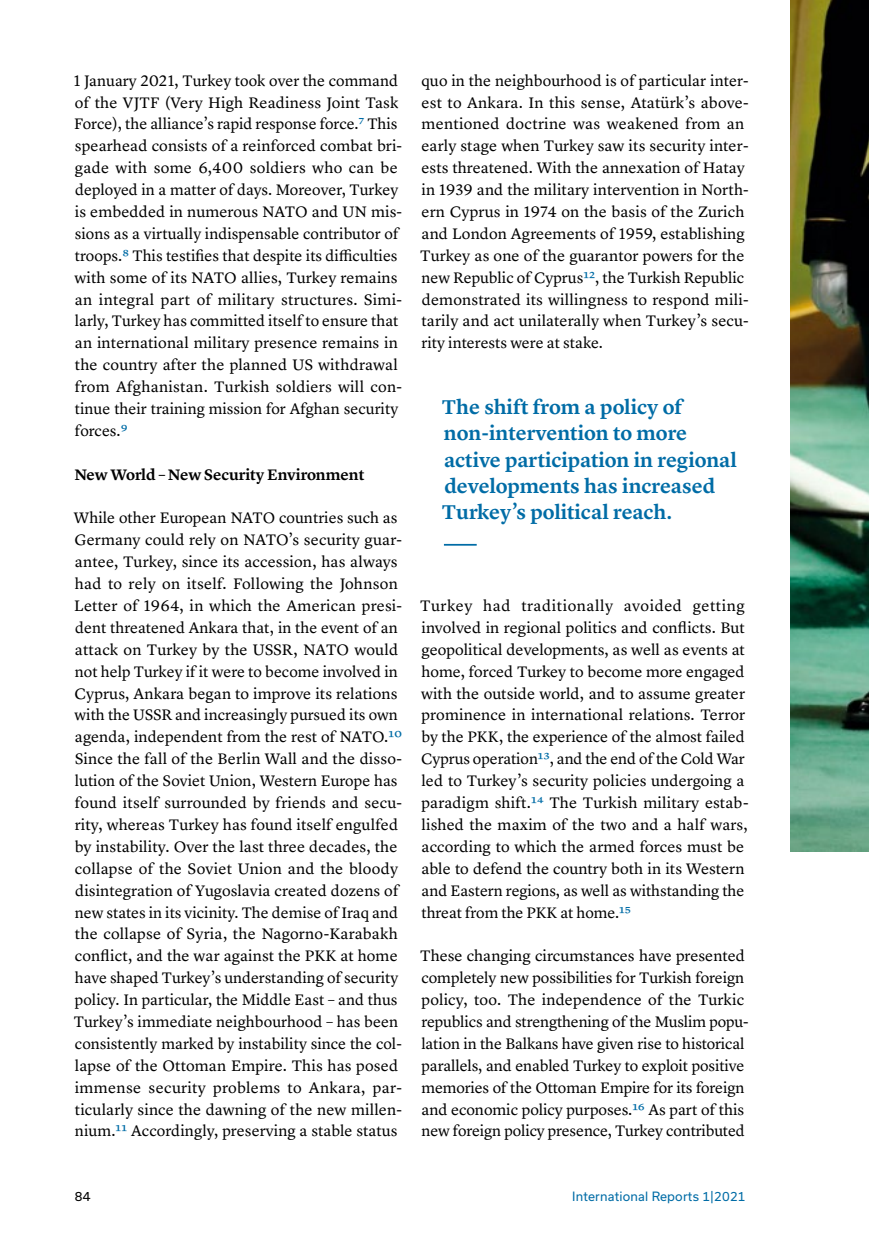
<style>
.page{position:relative;width:869px;height:1246px;background:#fff}
.page>*{position:absolute;margin:0;border:0;box-sizing:border-box;transform-origin:0 0}
.t1{font:600 20.65px/26.2px "Lyon Text";letter-spacing:-.005em;color:#006ca6}
.t2{font:15.75px/21.9px "Lyon Text";letter-spacing:.005em;color:#000}
.t3{font:600 15.75px "Lyon Text";letter-spacing:-.005em;color:#000}
.t4{font:12.25px "Usual";letter-spacing:.015em;color:#006ca6}
.t5{font:12.25px "Usual";color:#000}
.s1{color:#006ca6}
</style>
<div class="page">
<hr style="left:443px;top:544px;width:33px;height:1px;background:#006ca6">
<img style="left:790px;top:0;width:78px;height:851px">
<p class="t2" style="left:74px;top:68px;width:329px">1 January 2021, Turkey took over the command of the VJTF (Very High Readiness Joint Task Force), the alliance’s rapid response force.<span class="s1">7</span> This spearhead consists of a reinforced combat bri&shy;gade with some 6,400 soldiers who can be deployed in a matter of days. Moreover, Turkey is embedded in numerous NATO and UN mis&shy;sions as a virtually indispensable contributor of troops.<span class="s1">8</span> This testifies that despite its difficulties with some of its NATO allies, Turkey remains an integral part of military structures. Simi&shy;larly, Turkey has committed itself to ensure that an international military presence remains in the country after the planned US withdrawal from Afghanistan. Turkish soldiers will con&shy;tinue their training mission for Afghan security forces.<span class="s1">9</span></p>
<p class="t3" style="left:74px;top:462px;width:291px">New World – New Security Environment</p>
<p class="t2" style="left:74px;top:506px;width:330px">While other European NATO countries such as Germany could rely on NATO’s security guar&shy;antee, Turkey, since its accession, has always had to rely on itself. Following the Johnson Letter of 1964, in which the American presi&shy;dent threatened Ankara that, in the event of an attack on Turkey by the USSR, NATO would not help Turkey if it were to become involved in Cyprus, Ankara began to improve its relations with the USSR and increasingly pursued its own agenda, independent from the rest of NATO.<span class="s1">10<br></span>Since the fall of the Berlin Wall and the disso&shy;lution of the Soviet Union, Western Europe has found itself surrounded by friends and secu&shy;rity, whereas Turkey has found itself engulfed by instability. Over the last three decades, the collapse of the Soviet Union and the bloody disintegration of Yugoslavia created dozens of new states in its vicinity. The demise of Iraq and the collapse of Syria, the Nagorno-Karabakh conflict, and the war against the PKK at home have shaped Turkey’s understanding of security policy. In particular, the Middle East – and thus Turkey’s immediate neighbourhood – has been consistently marked by instability since the col&shy;lapse of the Ottoman Empire. This has posed immense security problems to Ankara, par&shy;ticularly since the dawning of the new millen&shy;nium.<span class="s1">11</span> Accordingly, preserving a stable status</p>
<p class="t2" style="left:420px;top:68px;width:330px">quo in the neighbourhood is of particular inter&shy;est to Ankara. In this sense, Atatürk’s above&shy;mentioned doctrine was weakened from an early stage when Turkey saw its security inter&shy;ests threatened. With the annexation of Hatay in 1939 and the military intervention in North&shy;ern Cyprus in 1974 on the basis of the Zurich and London Agreements of 1959, establishing Turkey as one of the guarantor powers for the new Republic of Cyprus<span class="s1">12</span>, the Turkish Republic demonstrated its willingness to respond mili&shy;tarily and act unilaterally when Turkey’s secu&shy;rity interests were at stake.</p>
<h1 class="t1" style="left:442px;top:392px;width:296px">The shift from a policy of non-intervention to more active participation in regional developments has increased<br>Turkey’s political reach.</h1>
<p class="t2" style="left:420px;top:593px;width:330px">Turkey had traditionally avoided getting involved in regional politics and conflicts. But geopolitical developments, as well as events at home, forced Turkey to become more engaged with the outside world, and to assume greater prominence in international relations. Terror by the PKK, the experience of the almost failed Cyprus operation<span class="s1">13</span>, and the end of the Cold War led to Turkey’s security policies undergoing a paradigm shift.<span class="s1">14</span> The Turkish military estab&shy;lished the maxim of the two and a half wars, according to which the armed forces must be able to defend the country both in its Western and Eastern regions, as well as withstanding the threat from the PKK at home.<span class="s1">15</span></p>
<p class="t2" style="left:420px;top:943px;width:329px">These changing circumstances have presented completely new possibilities for Turkish foreign policy, too. The independence of the Turkic republics and strengthening of the Muslim popu&shy;lation in the Balkans have given rise to historical parallels, and enabled Turkey to exploit positive memories of the Ottoman Empire for its foreign and economic policy purposes.<span class="s1">16</span> As part of this new foreign policy presence, Turkey contributed</p>
<p class="t5" style="left:75px;top:1188px;width:17px">84</p>
<p class="t4" style="left:572px;top:1188px;width:175px">International Reports 1|2021</p>
</div>
